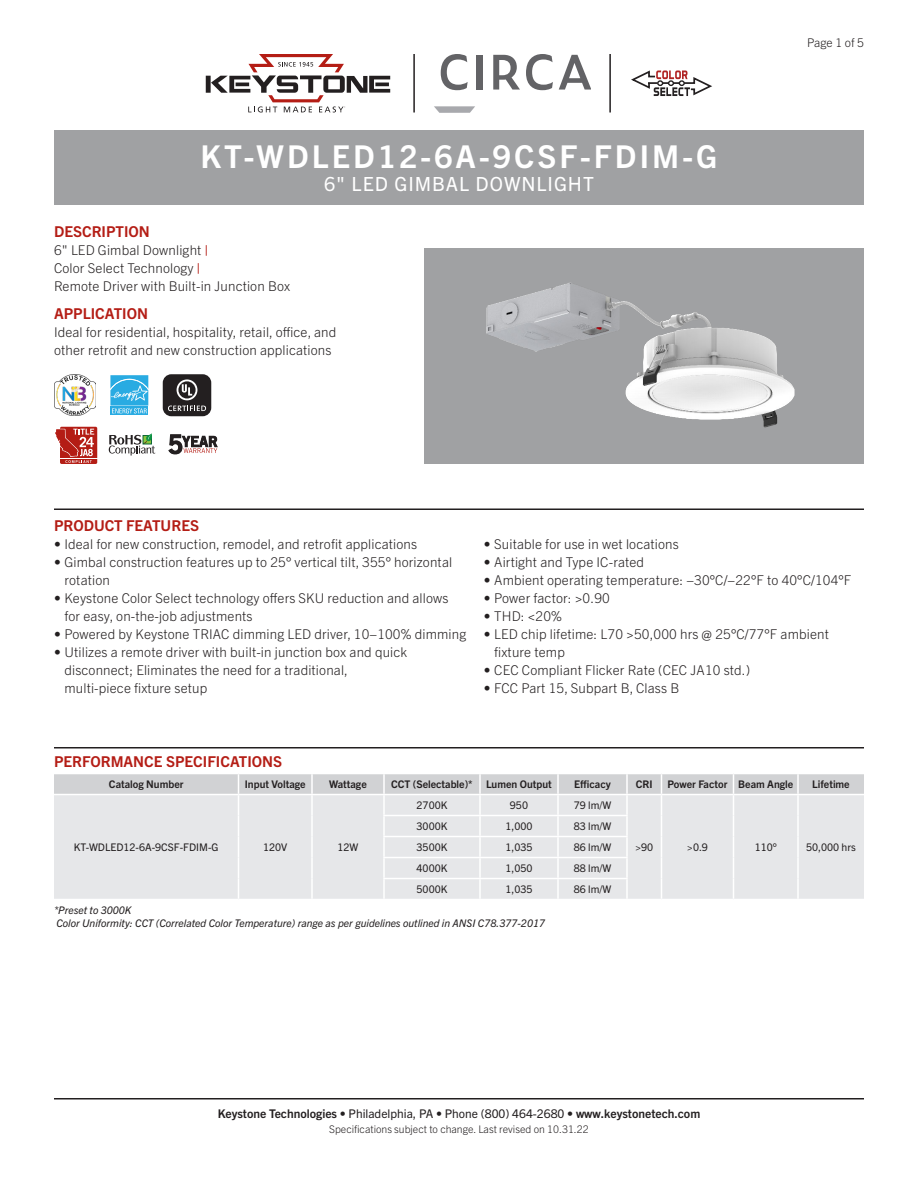
<style>
.page{position:relative;width:918px;height:1188px;background:#fff}
.page>*{position:absolute;margin:0;border:0;box-sizing:border-box;transform-origin:0 0}
.t1{font:700 31.5px "Trade Gothic Next LT Pro";letter-spacing:.1em;color:#fff}
.SubTitle{font:19.5px "Trade Gothic Next LT Pro";letter-spacing:.05em;color:#fff}
.Heading_01{font:700 15px "Trade Gothic Next LT Pro";color:#b41d15}
.Text_SpaceBelow{font:300 13.5px/18px "Trade Gothic Next LT Pro";letter-spacing:.01em;color:#231f20}
.Text_After_Descripti{font:300 13.5px/18px "Trade Gothic Next LT Pro";letter-spacing:.01em;color:#231f20}
.t2{font:700 12px "Trade Gothic Next LT Pro";color:#231f20}
.Page{font:300 12px "Trade Gothic Next LT Pro";color:#231f20}
.Table_Text{font:10.5px "Trade Gothic Next LT Pro";color:#231f20}
.Table_Footnote{font:italic 10.5px "Trade Gothic Next LT Pro";color:#231f20}
.Table_Header{font:700 10.5px "Trade Gothic Next LT Pro";color:#231f20}
.Rev{font:300 10.5px "Trade Gothic Next LT Pro";color:#231f20}
.s1{font-weight:700;color:#b41d15}
.s2{font-weight:400}
</style>
<div class="page">
<hr style="left:54px;top:1098px;width:810px;height:2px;background:#231f20">
<hr style="left:54px;top:508px;width:810px;height:2px;background:#231f20">
<hr style="left:54px;top:747px;width:810px;height:1px;background:#231f20">
<div style="left:425px;top:248px;width:439px;height:216px;background:#a0a1a3"></div>
<svg style="left:54px;top:774px;width:810px;height:125px;background:#e3e4e6"></svg>
<hr style="left:797px;top:879px;width:2px;height:20px;background:#fff">
<svg style="left:169px;top:434px;width:49px;height:20px"></svg>
<img style="left:54px;top:374px;width:41px;height:41px">
<svg style="left:56px;top:427px;width:41px;height:37px"></svg>
<hr style="left:60px;top:458px;width:37px;height:1px;background:#fff">
<svg style="left:109px;top:433px;width:46px;height:23px"></svg>
<svg style="left:148px;top:375px;width:1px;height:31px"></svg>
<svg style="left:110px;top:413px;width:38px;height:2px"></svg>
<svg style="left:110px;top:375px;width:38px;height:38px"></svg>
<div style="left:163px;top:374px;width:48px;height:42px;background:#231f20;border-radius:9px"></div>
<svg style="left:177px;top:379px;width:20px;height:21px"></svg>
<svg style="left:168px;top:406px;width:38px;height:5px"></svg>
<svg style="left:631px;top:70px;width:81px;height:26px"></svg>
<hr style="left:413px;top:54px;width:2px;height:58px;background:#231f20">
<hr style="left:609px;top:54px;width:2px;height:58px;background:#231f20">
<svg style="left:206px;top:54px;width:184px;height:58px"></svg>
<svg style="left:441px;top:54px;width:27px;height:36px"></svg>
<div style="left:477px;top:55px;width:6px;height:35px;background:#636366"></div>
<svg style="left:493px;top:55px;width:27px;height:35px"></svg>
<svg style="left:526px;top:54px;width:27px;height:36px"></svg>
<svg style="left:559px;top:55px;width:32px;height:35px"></svg>
<svg style="left:434px;top:106px;width:41px;height:6px"></svg>
<div style="left:54px;top:130px;width:810px;height:75px;background:#a0a1a3"></div>
<img style="left:486px;top:282px;width:309px;height:146px">
<p class="t1" style="left:201px;top:135px;width:518px">KT-WDLED12-6A-9CSF-FDIM-G</p>
<p class="SubTitle" style="left:324px;top:171px;width:271px">6" LED GIMBAL DOWNLIGHT</p>
<p class="Heading_01" style="left:54px;top:221px;width:97px">DESCRIPTION</p>
<p class="Text_After_Descripti" style="left:54px;top:240px;width:238px">6" LED Gimbal Downlight <span class="s1">|<br></span>Color Select Technology <span class="s1">|<br></span>Remote Driver with Built-in Junction Box</p>
<p class="Heading_01" style="left:54px;top:303px;width:96px">APPLICATION</p>
<p class="Text_SpaceBelow" style="left:54px;top:322px;width:284px">Ideal for residential, hospitality, retail, office, and other retrofit and new construction applications</p>
<p class="Page" style="left:807px;top:34px;width:58px">Page 1 of 5</p>
<p class="Heading_01" style="left:54px;top:515px;width:147px">PRODUCT FEATURES</p>
<p class="Text_SpaceBelow" style="left:54px;top:534px;width:365px">• Ideal for new construction, remodel, and retrofit applications</p>
<p class="Text_SpaceBelow" style="left:64px;top:552px;width:389px;text-indent:-10px">• Gimbal construction features up to 25° vertical tilt, 355° horizontal rotation</p>
<p class="Text_SpaceBelow" style="left:64px;top:588px;width:385px;text-indent:-10px">• Keystone Color Select technology offers SKU reduction and allows for easy, on-the-job adjustments</p>
<p class="Text_SpaceBelow" style="left:54px;top:624px;width:414px">• Powered by Keystone TRIAC dimming LED driver, 10−100% dimming</p>
<p class="Text_SpaceBelow" style="left:64px;top:642px;width:344px;text-indent:-10px">• Utilizes a remote driver with built-in junction box and quick disconnect; Eliminates the need for a traditional, multi-piece fixture setup</p>
<p class="Text_SpaceBelow" style="left:484px;top:534px;width:197px">• Suitable for use in wet locations</p>
<p class="Text_SpaceBelow" style="left:484px;top:552px;width:162px">• Airtight and Type IC-rated</p>
<p class="Text_SpaceBelow" style="left:484px;top:570px;width:369px">• Ambient operating temperature: −30°C/−22°F to 40°C/104°F</p>
<p class="Text_SpaceBelow" style="left:484px;top:588px;width:128px">• Power factor: &gt;0.90</p>
<p class="Text_SpaceBelow" style="left:484px;top:606px;width:80px">• THD: &lt;20%</p>
<p class="Text_SpaceBelow" style="left:494px;top:624px;width:336px;text-indent:-10px">• LED chip lifetime: L70 &gt;50,000 hrs @ 25°C/77°F ambient fixture temp</p>
<p class="Text_SpaceBelow" style="left:484px;top:660px;width:268px">• CEC Compliant Flicker Rate (CEC JA10 std.)</p>
<p class="Text_SpaceBelow" style="left:484px;top:678px;width:197px">• FCC Part 15, Subpart B, Class B</p>
<p class="Heading_01" style="left:54px;top:751px;width:230px">PERFORMANCE SPECIFICATIONS</p>
<p class="Table_Header" style="left:109px;top:777px;width:76px">Catalog Number</p>
<p class="Table_Header" style="left:245px;top:777px;width:62px">Input Voltage</p>
<p class="Table_Header" style="left:329px;top:777px;width:39px">Wattage</p>
<p class="Table_Header" style="left:391px;top:777px;width:83px">CCT (Selectable)*</p>
<p class="Table_Header" style="left:486px;top:777px;width:67px">Lumen Output</p>
<p class="Table_Header" style="left:574px;top:777px;width:38px">Efficacy</p>
<p class="Table_Header" style="left:636px;top:777px;width:18px">CRI</p>
<p class="Table_Header" style="left:668px;top:777px;width:61px">Power Factor</p>
<p class="Table_Header" style="left:738px;top:777px;width:57px">Beam Angle</p>
<p class="Table_Header" style="left:812px;top:777px;width:39px">Lifetime</p>
<p class="Table_Text" style="left:74px;top:840px;width:146px">KT-WDLED12-6A-9CSF-FDIM-G</p>
<p class="Table_Text" style="left:263px;top:840px;width:26px">120V</p>
<p class="Table_Text" style="left:338px;top:840px;width:22px">12W</p>
<p class="Table_Text" style="left:417px;top:798px;width:32px">2700K</p>
<p class="Table_Text" style="left:510px;top:798px;width:20px">950</p>
<p class="Table_Text" style="left:574px;top:798px;width:39px">79 lm/W</p>
<p class="Table_Text" style="left:417px;top:819px;width:32px">3000K</p>
<p class="Table_Text" style="left:505px;top:819px;width:29px">1,000</p>
<p class="Table_Text" style="left:574px;top:819px;width:39px">83 lm/W</p>
<p class="Table_Text" style="left:417px;top:840px;width:32px">3500K</p>
<p class="Table_Text" style="left:505px;top:840px;width:29px">1,035</p>
<p class="Table_Text" style="left:574px;top:840px;width:39px">86 lm/W</p>
<p class="Table_Text" style="left:417px;top:861px;width:32px">4000K</p>
<p class="Table_Text" style="left:505px;top:861px;width:29px">1,050</p>
<p class="Table_Text" style="left:574px;top:861px;width:39px">88 lm/W</p>
<p class="Table_Text" style="left:417px;top:882px;width:32px">5000K</p>
<p class="Table_Text" style="left:505px;top:882px;width:29px">1,035</p>
<p class="Table_Text" style="left:574px;top:882px;width:39px">86 lm/W</p>
<p class="Table_Footnote" style="left:54px;top:903px;width:79px">*Preset to 3000K</p>
<p class="Table_Footnote" style="left:56px;top:916px;width:490px">Color Uniformity: CCT (Correlated Color Temperature) range as per guidelines outlined in ANSI C78.377-2017</p>
<p class="Table_Text" style="left:635px;top:840px;width:20px">&gt;90</p>
<p class="Table_Text" style="left:687px;top:840px;width:23px">&gt;0.9</p>
<p class="Table_Text" style="left:755px;top:840px;width:24px">110°</p>
<p class="Table_Text" style="left:806px;top:840px;width:51px">50,000 hrs</p>
<p class="t2" style="left:218px;top:1105px;width:484px">Keystone Technologies <span class="s2">• Philadelphia, PA • Phone (800) 464-2680 •</span> www.keystonetech.com</p>
<p class="Rev" style="left:329px;top:1122px;width:261px">Specifications subject to change. Last revised on 10.31.22</p>
</div>
